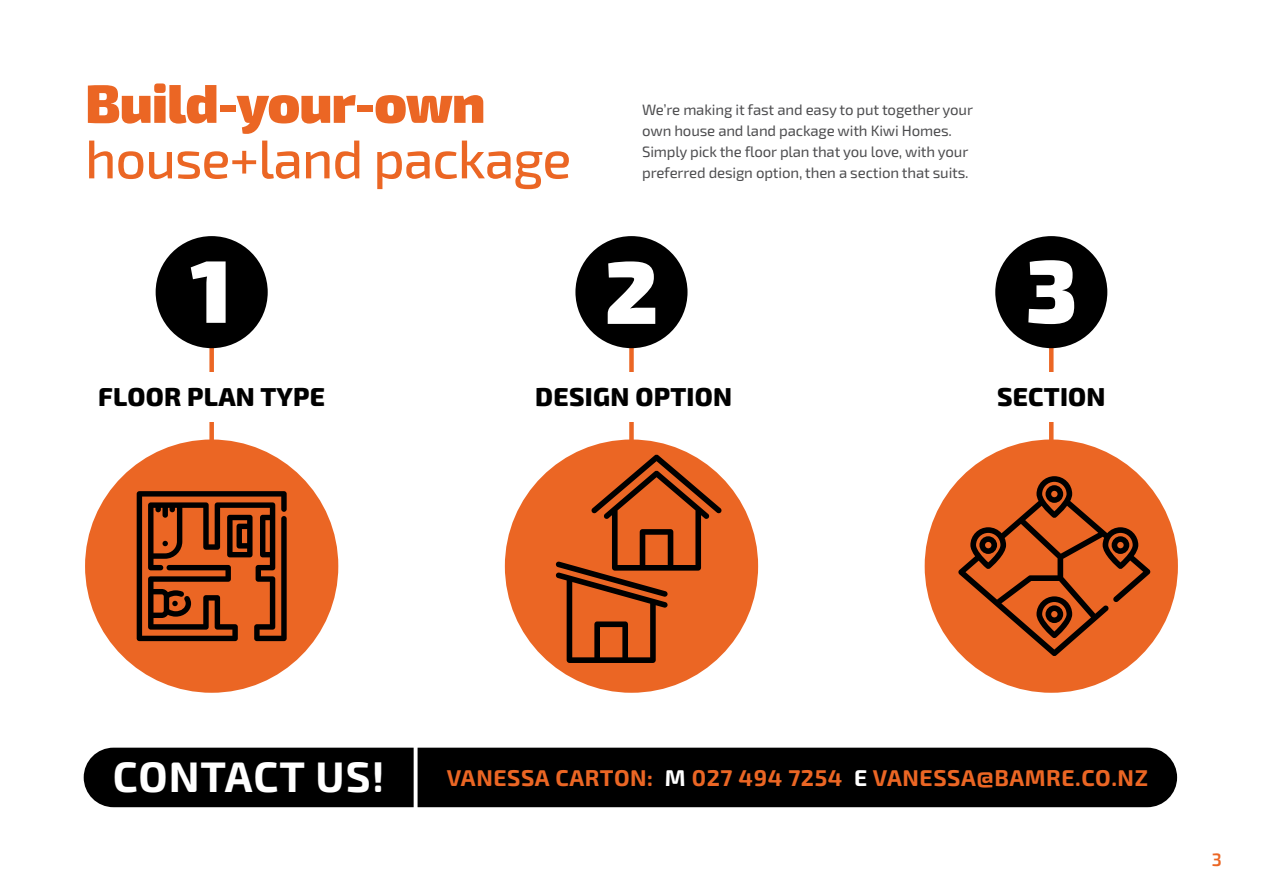
<style>
.page{position:relative;width:1263px;height:893px;background:#fff}
.page>*{position:absolute;margin:0;border:0;box-sizing:border-box;transform-origin:0 0}
.t1{font:500 54px "Exo 2";letter-spacing:-.02em;color:#eb6624}
.t2{font:900 54px "Exo 2";letter-spacing:-.02em;color:#eb6624}
.t3{font:700 42.75px "Exo 2";letter-spacing:.025em;color:#fff}
.t4{font:800 25.95px "Exo 2";letter-spacing:.01em;color:#000}
.t5{font:700 22.8px "Exo 2";letter-spacing:.025em;color:#eb6624}
.t6{font:600 18px "Exo 2";color:#eb6624}
.t7{font:15px/21px "Exo 2";letter-spacing:-.01em;color:#4d4d4f}
.s1{color:#fff}
</style>
<div class="page">
<div style="left:209px;top:299px;width:5px;height:143px;background:#eb6624"></div>
<div style="left:156px;top:236px;width:112px;height:112px;background:#000;border-radius:50%"></div>
<svg style="left:191px;top:261px;width:35px;height:62px"></svg>
<div style="left:85px;top:373px;width:253px;height:49px;background:#fff"></div>
<div style="left:85px;top:439px;width:253px;height:254px;background:#eb6624;border-radius:50%"></div>
<svg style="left:137px;top:491px;width:150px;height:150px"></svg>
<div style="left:629px;top:299px;width:5px;height:143px;background:#eb6624"></div>
<div style="left:575px;top:236px;width:112px;height:112px;background:#000;border-radius:50%"></div>
<svg style="left:608px;top:261px;width:47px;height:63px"></svg>
<div style="left:505px;top:439px;width:253px;height:254px;background:#eb6624;border-radius:50%"></div>
<svg style="left:556px;top:454px;width:166px;height:209px"></svg>
<div style="left:505px;top:373px;width:258px;height:49px;background:#fff"></div>
<div style="left:925px;top:439px;width:253px;height:254px;background:#eb6624;border-radius:50%"></div>
<svg style="left:958px;top:476px;width:192px;height:180px"></svg>
<hr style="left:1049px;top:299px;width:4px;height:143px;background:#eb6624">
<div style="left:995px;top:236px;width:112px;height:112px;background:#000;border-radius:50%"></div>
<svg style="left:1028px;top:260px;width:46px;height:64px"></svg>
<div style="left:957px;top:373px;width:188px;height:49px;background:#fff"></div>
<div style="left:84px;top:748px;width:1093px;height:59px;background:#000"></div>
<h1 class="t2" style="left:85px;top:71px;width:402px">Build-your-own</h1>
<h1 class="t1" style="left:85px;top:128px;width:488px">house+land package</h1>
<p class="t7" style="left:642px;top:100px;width:332px">We’re making it fast and easy to put together your own house and land package with Kiwi Homes.<br>Simply pick the floor plan that you love, with your preferred design option, then a section that suits.</p>
<h3 class="t4" style="left:98px;top:382px;width:228px">FLOOR PLAN TYPE</h3>
<h3 class="t4" style="left:535px;top:382px;width:198px">DESIGN OPTION</h3>
<h3 class="t4" style="left:997px;top:382px;width:110px">SECTION</h3>
<h2 class="t3" style="left:113px;top:751px;width:273px">CONTACT US!</h2>
<h3 class="t5" style="left:447px;top:764px;width:703px">VANESSA CARTON: <span class="s1">M</span> 027 494 7254 <span class="s1">E</span> VANESSA@BAMRE.CO.NZ</h3>
<p class="t6" style="left:1212px;top:849px;width:12px">3</p>
</div>
